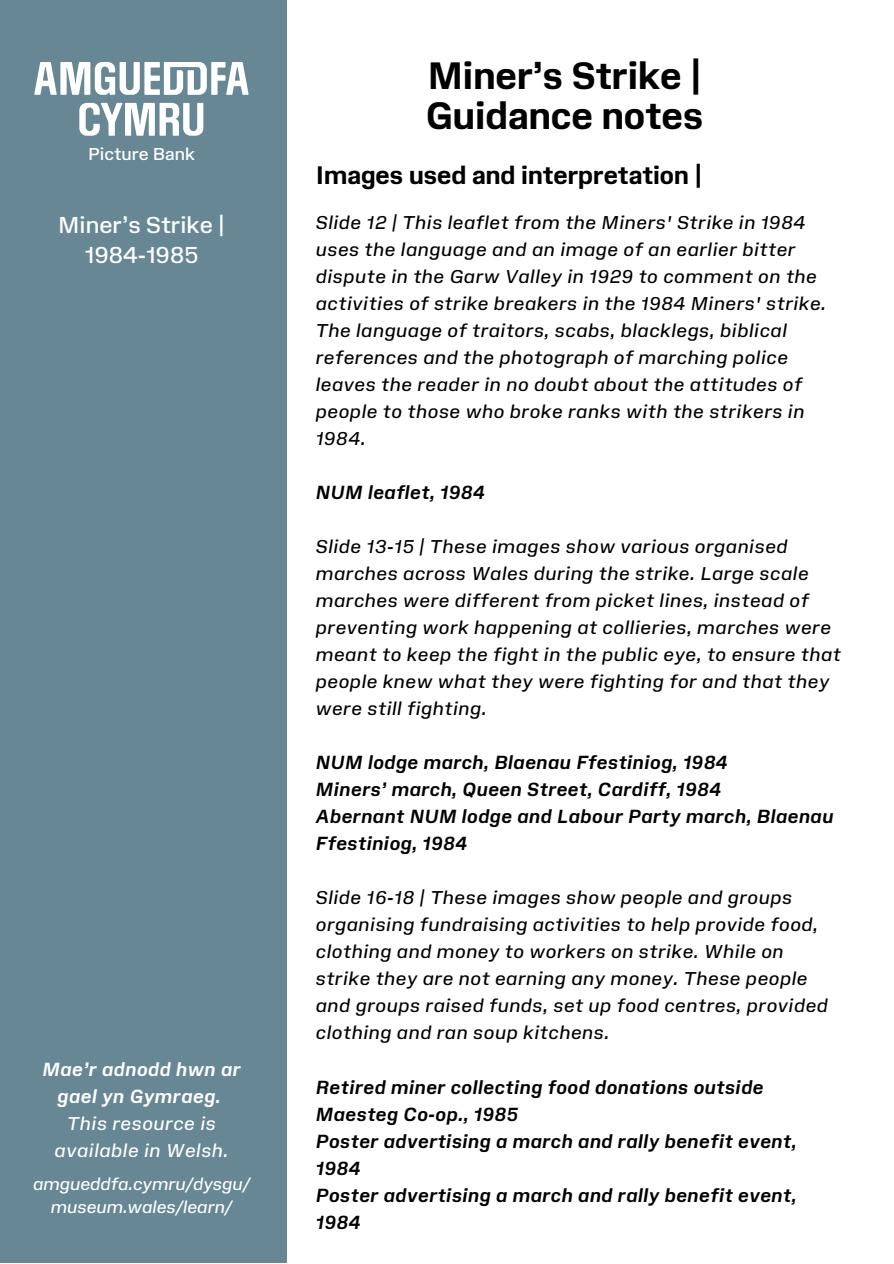
<style>
.page{position:relative;width:894px;height:1264px;background:#fff}
.page>*{position:absolute;margin:0;border:0;box-sizing:border-box;transform-origin:0 0}
.t1{font:700 36.15px/40.5px "Amgueddfa Body";color:#000}
.t2{font:700 24px "Amgueddfa Body";color:#000}
.t3{font:22.35px/30.3px "Amgueddfa Body";color:#fff;text-align:center}
.t4{font:italic 18px/27px "Amgueddfa Body";letter-spacing:.03em;color:#000}
.t5{font:italic 700 18px/27px "Amgueddfa Body";letter-spacing:.03em;color:#000}
.t6{font:italic 18px/27px "Amgueddfa Body";letter-spacing:.03em;color:#fff;text-align:center}
.t7{font:italic 700 18px/27px "Amgueddfa Body";letter-spacing:.03em;color:#fff;text-align:center}
.t8{font:italic 16.65px "Amgueddfa Body";color:#fff}
.t9{font:16.65px "Amgueddfa Body";color:#fff}
</style>
<div class="page">
<div style="left:0;top:0;width:286px;height:1262px;background:#678795"></div>
<svg style="left:34px;top:62px;width:214px;height:33px"></svg>
<svg style="left:79px;top:103px;width:124px;height:33px"></svg>
<h2 class="t9" style="left:88px;top:144px;width:108px">Picture Bank</h2>
<p class="t3" style="left:58px;top:209px;width:168px">Miner’s Strike |<br>1984-1985</p>
<h4 class="t7" style="left:42px;top:1055px;width:200px">Mae’r adnodd hwn ar gael yn Gymraeg.</h4>
<p class="t6" style="left:55px;top:1109px;width:175px">This resource is available in Welsh.</p>
<p class="t8" style="left:33px;top:1173px;width:218px">amgueddfa.cymru/dysgu/</p>
<h4 class="t8" style="left:51px;top:1196px;width:183px">museum.wales/learn/</h4>
<h1 class="t1" style="left:426px;top:55px;width:279px">Miner’s Strike |<br>Guidance notes</h1>
<p class="t2" style="left:316px;top:160px;width:387px">Images used and interpretation |</p>
<p class="t4" style="left:316px;top:209px;width:511px">Slide 12 | This leaflet from the Miners' Strike in 1984 uses the language and an image of an earlier bitter dispute in the Garw Valley in 1929 to comment on the activities of strike breakers in the 1984 Miners' strike.<br>The language of traitors, scabs, blacklegs, biblical references and the photograph of marching police leaves the reader in no doubt about the attitudes of people to those who broke ranks with the strikers in 1984.</p>
<p class="t5" style="left:316px;top:479px;width:170px">NUM leaflet, 1984</p>
<h3 class="t4" style="left:316px;top:533px;width:526px">Slide 13-15 | These images show various organised marches across Wales during the strike. Large scale marches were different from picket lines, instead of preventing work happening at collieries, marches were meant to keep the fight in the public eye, to ensure that people knew what they were fighting for and that they were still fighting.</h3>
<p class="t5" style="left:316px;top:749px;width:519px">NUM lodge march, Blaenau Ffestiniog, 1984<br>Miners’ march, Queen Street, Cardiff, 1984<br>Abernant NUM lodge and Labour Party march, Blaenau Ffestiniog, 1984</p>
<p class="t4" style="left:316px;top:884px;width:513px">Slide 16-18 | These images show people and groups organising fundraising activities to help provide food, clothing and money to workers on strike. While on strike they are not earning any money. These people and groups raised funds, set up food centres, provided clothing and ran soup kitchens.</p>
<p class="t5" style="left:316px;top:1073px;width:482px">Retired miner collecting food donations outside<br>Maesteg Co-op., 1985<br>Poster advertising a march and rally benefit event,<br>1984<br>Poster advertising a march and rally benefit event,<br>1984</p>
</div>
